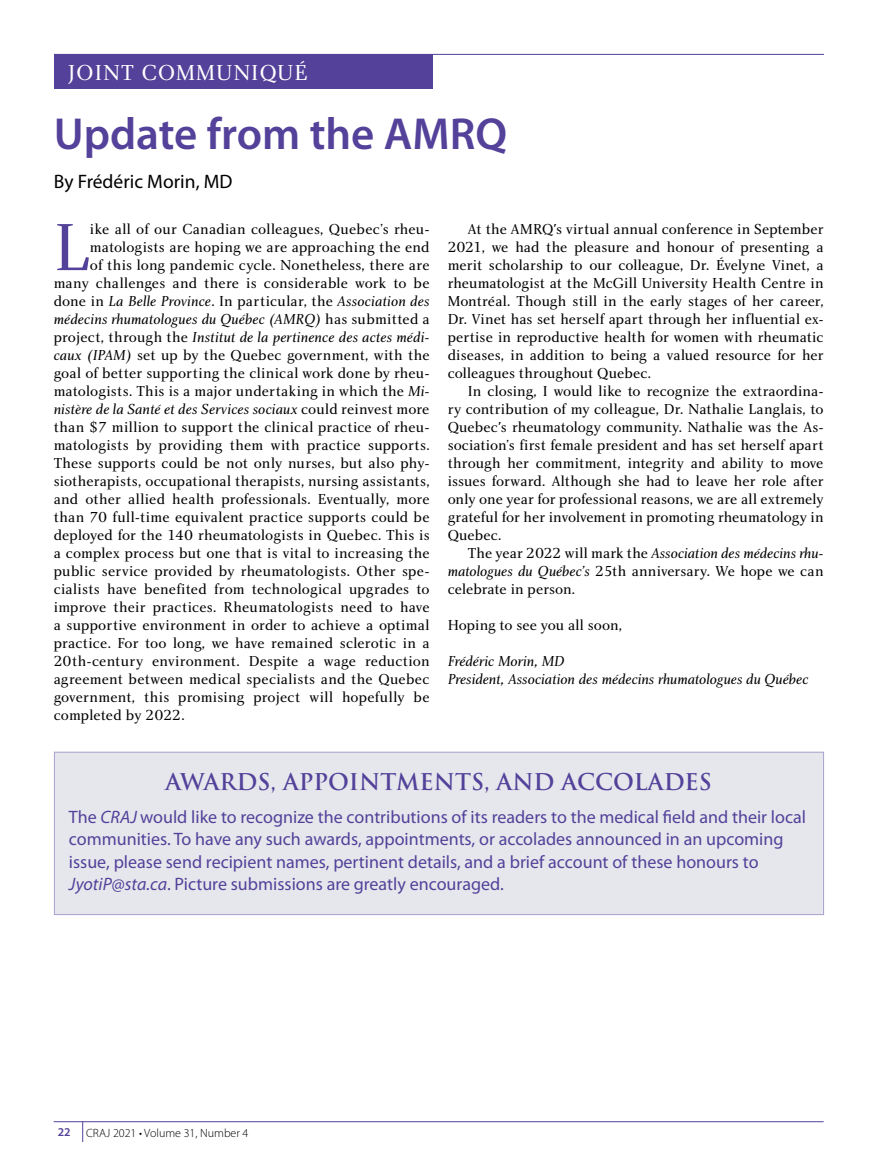
<style>
.page{position:relative;width:878px;height:1175px;background:#fff}
.page>*{position:absolute;margin:0;border:0;box-sizing:border-box;transform-origin:0 0}
.t1{font:69px "Charlotte Book Plain";color:#53419a}
.t2{font:600 45px "Myriad Pro";color:#53419a}
.t3{font:700 22.5px "Trajan";color:#53419a}
.t4{font:22.5px "Charlotte Book Plain";letter-spacing:.05em;color:#fff}
.t5{font:19.5px "Myriad Pro";color:#000}
.t6{font:18px/22.5px "Myriad Pro";color:#53419a}
.t7{font:15px/18px "Charlotte Book Plain";letter-spacing:.005em;color:#000;text-align:justify}
.t8{font:15px/18px "Charlotte Book Italic Plain";color:#000;text-align:justify}
.t9{font:300 12px "Myriad Pro";color:#000}
.t10{font:600 12px "Myriad Pro";color:#53419a}
.s1{font-family:"Charlotte Book Plain"}
.s2{font-family:"Charlotte Book Italic Plain"}
.s3{font-style:italic}
</style>
<div class="page">
<hr style="left:54px;top:54px;width:770px;height:1px;background:#53419a">
<div style="left:54px;top:54px;width:379px;height:35px;background:#53419a"></div>
<hr style="left:54px;top:1121px;width:769px;height:1px;background:#53419a">
<svg style="left:82px;top:1121px;width:1px;height:21px"></svg>
<div style="left:54px;top:752px;width:769px;height:162px;background:#e6e7ec"></div>
<h3 class="t4" style="left:68px;top:59px;width:241px">JOINT COMMUNIQUÉ</h3>
<h2 class="t2" style="left:54px;top:108px;width:455px">Update from the AMRQ</h2>
<h3 class="t5" style="left:54px;top:170px;width:180px">By Frédéric Morin, MD</h3>
<p class="t7" style="left:54px;top:220px;width:377px;text-align:right">ike all of our Canadian colleagues, Quebec’s rheu&shy;matologists are hoping we are approaching the end<br>of this long pandemic cycle. Nonetheless, there are many challenges and there is considerable work to be</p>
<p class="t8" style="left:54px;top:292px;width:377px"><span class="s1">done in</span> La Belle Province<span class="s1">. In particular, the</span> Association des médecins rhumatologues du Québec (AMRQ) <span class="s1">has submitted a project, through the</span> Institut de la pertinence des actes médi-</p>
<p class="t7" style="left:54px;top:346px;width:377px"><span class="s2">caux (IPAM)</span> set up by the Quebec government, with the goal of better supporting the clinical work done by rheu&shy;matologists. This is a major undertaking in which the <span class="s2">Mi-</span></p>
<p class="t8" style="left:54px;top:400px;width:377px">nistère de la Santé et des Services sociaux <span class="s1">could reinvest more</span></p>
<p class="t7" style="left:54px;top:418px;width:377px">than $7 million to support the clinical practice of rheu&shy;matologists by providing them with practice supports.<br>These supports could be not only nurses, but also phy&shy;siotherapists, occupational therapists, nursing assistants, and other allied health professionals. Eventually, more than 70 full-time equivalent practice supports could be deployed for the 140 rheumatologists in Quebec. This is a complex process but one that is vital to increasing the public service provided by rheumatologists. Other spe&shy;cialists have benefited from technological upgrades to improve their practices. Rheumatologists need to have a supportive environment in order to achieve a optimal practice. For too long, we have remained sclerotic in a 20th-century environment. Despite a wage reduction agreement between medical specialists and the Quebec government, this promising project will hopefully be completed by 2022.</p>
<h1 class="t1" style="left:54px;top:206px;width:37px">L</h1>
<p class="t7" style="left:447px;top:220px;width:377px;text-indent:20px">At the AMRQ's virtual annual conference in September 2021, we had the pleasure and honour of presenting a merit scholarship to our colleague, Dr. Évelyne Vinet, a rheumatologist at the McGill University Health Centre in Montréal. Though still in the early stages of her career, Dr. Vinet has set herself apart through her influential ex&shy;pertise in reproductive health for women with rheumatic diseases, in addition to being a valued resource for her colleagues throughout Quebec.</p>
<p class="t7" style="left:447px;top:382px;width:377px;text-indent:20px">In closing, I would like to recognize the extraordina&shy;ry contribution of my colleague, Dr. Nathalie Langlais, to Quebec's rheumatology community. Nathalie was the As&shy;sociation’s first female president and has set herself apart through her commitment, integrity and ability to move issues forward. Although she had to leave her role after only one year for professional reasons, we are all extremely grateful for her involvement in promoting rheumatology in Quebec.</p>
<p class="t8" style="left:468px;top:544px;width:357px"><span class="s1">The year 2022 will mark the</span> Association des médecins rhu-</p>
<p class="t7" style="left:447px;top:562px;width:377px"><span class="s2">matologues du Québec’s</span> 25th anniversary. We hope we can celebrate in person.</p>
<p class="t7" style="left:447px;top:616px;width:176px">Hoping to see you all soon,</p>
<p class="t8" style="left:447px;top:652px;width:362px">Frédéric Morin, MD<br>President, Association des médecins rhumatologues du Québec</p>
<h3 class="t3" style="left:165px;top:767px;width:548px">AWARDS, APPOINTMENTS, AND ACCOLADES</h3>
<p class="t6" style="left:69px;top:806px;width:738px">The <span class="s3">CRAJ</span> would like to recognize the contributions of its readers to the medical field and their local communities. To have any such awards, appointments, or accolades announced in an upcoming issue, please send recipient names, pertinent details, and a brief account of these honours to <span class="s3">JyotiP@sta.ca</span>. Picture submissions are greatly encouraged.</p>
<p class="t10" style="left:58px;top:1125px;width:14px">22</p>
<p class="t9" style="left:86px;top:1126px;width:164px">CRAJ 2021 • Volume 31, Number 4</p>
</div>
